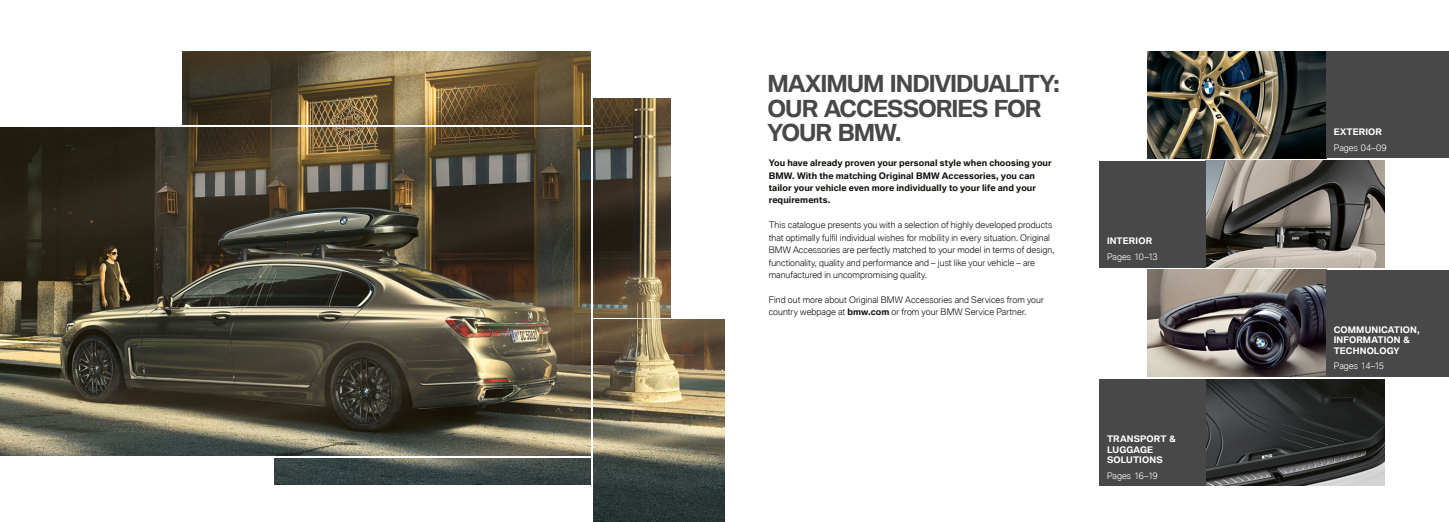
<style>
.page{position:relative;width:1449px;height:522px;background:#fff}
.page>*{position:absolute;margin:0;border:0;box-sizing:border-box;transform-origin:0 0}
.t1{font:700 22.75px/24.8px "BMW Type Global Pro";letter-spacing:-.045em;color:#474847}
.t2{font:300 8.75px/12.4px "BMW Type Global Pro";letter-spacing:.005em;color:#12120d}
.t3{font:700 8.75px/12.4px "BMW Type Global Pro";letter-spacing:.005em;color:#12120d}
.t4{font:700 8.75px/10.5px "BMW Type Global Pro";letter-spacing:.01em;color:#fff}
.t5{font:300 8.75px "BMW Type Global Pro";letter-spacing:.005em;color:#fff}
.s1{font-weight:700}
</style>
<div class="page">
<img style="left:593px;top:98px;width:78px;height:219px">
<img style="left:182px;top:52px;width:409px;height:72px">
<img style="left:0;top:127px;width:591px;height:328px">
<img style="left:593px;top:319px;width:132px;height:202px">
<img style="left:274px;top:458px;width:317px;height:25px">
<img style="left:1147px;top:270px;width:179px;height:106px">
<img style="left:1206px;top:160px;width:178px;height:107px">
<img style="left:1147px;top:51px;width:179px;height:107px">
<img style="left:1206px;top:379px;width:179px;height:106px">
<div style="left:1099px;top:160px;width:107px;height:107px;background:#474847"></div>
<div style="left:1326px;top:51px;width:123px;height:107px;background:#474847"></div>
<div style="left:1326px;top:270px;width:123px;height:106px;background:#474847"></div>
<div style="left:1099px;top:379px;width:107px;height:106px;background:#474847"></div>
<h1 class="t1" style="left:767px;top:71px;width:294px">MAXIMUM INDIVIDUALITY:<br>OUR ACCESSORIES FOR<br>YOUR BMW.</h1>
<p class="t3" style="left:769px;top:157px;width:284px">You have already proven your personal style when choosing your BMW. With the matching Original BMW Accessories, you can tailor your vehicle even more individually to your life and your requirements.</p>
<p class="t2" style="left:769px;top:219px;width:287px">This catalogue presents you with a selection of highly developed products that optimally fulfil individual wishes for mobility in every situation. Original BMW Accessories are perfectly matched to your model in terms of design, functionality, quality and performance and – just like your vehicle – are manufactured in uncompromising quality.</p>
<p class="t2" style="left:769px;top:294px;width:277px">Find out more about Original BMW Accessories and Services from your country webpage at <span class="s1">bmw.com</span> or from your BMW Service Partner.</p>
<p class="t4" style="left:1107px;top:236px;width:47px">INTERIOR</p>
<p class="t5" style="left:1107px;top:250px;width:52px">Pages 10–13</p>
<p class="t4" style="left:1107px;top:433px;width:70px">TRANSPORT &amp;<br>LUGGAGE<br>SOLUTIONS</p>
<p class="t5" style="left:1107px;top:468px;width:52px">Pages 16–19</p>
<p class="t4" style="left:1333px;top:127px;width:50px">EXTERIOR</p>
<p class="t5" style="left:1333px;top:141px;width:54px">Pages 04–09</p>
<p class="t4" style="left:1333px;top:324px;width:88px">COMMUNICATION,<br>INFORMATION &amp;<br>TECHNOLOGY</p>
<p class="t5" style="left:1333px;top:359px;width:52px">Pages 14–15</p>
</div>
